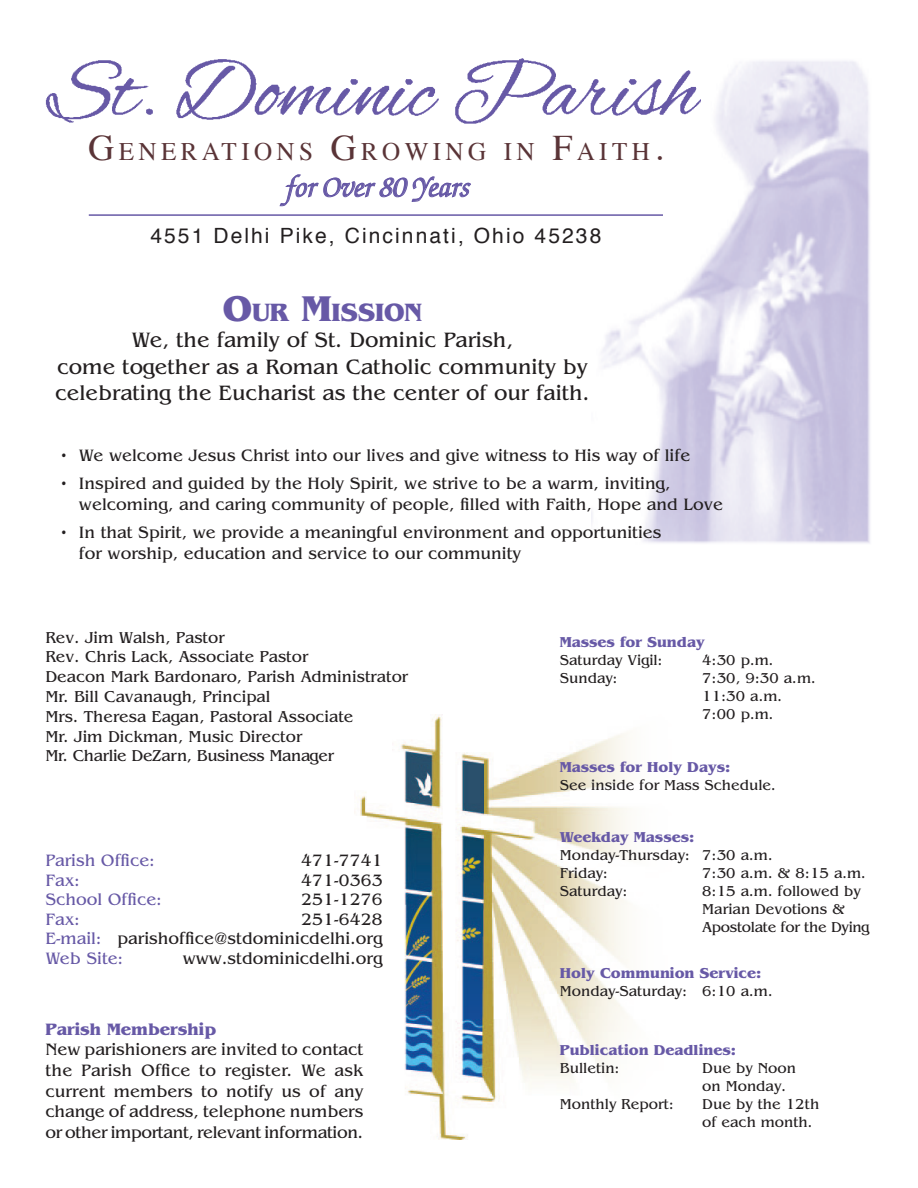
<style>
.page{position:relative;width:918px;height:1188px;background:#fff}
.page>*{position:absolute;margin:0;border:0;box-sizing:border-box;transform-origin:0 0}
.t1{font:italic 500 30px "Zapf Chancery";color:#6759a6}
.t2{font:700 26.25px "Benguiat";color:#6759a6}
.t3{font:25.2px "Times";letter-spacing:.17em;color:#5a3437}
.t4{font:21.75px/26.1px "Benguiat";color:#231f20;text-align:center}
.t5{font:21px "Helvetica";letter-spacing:.1em;color:#231f20}
.t6{font:17.25px/20.7px "Benguiat";color:#231f20;text-align:justify}
.t7{font:17.25px "Benguiat";color:#6759a6}
.t8{font:700 17.25px "Benguiat";color:#6759a6}
.t9{font:16.5px/19.8px "Benguiat";color:#231f20}
.t10{font:15px/18px "Benguiat";color:#231f20}
.t11{font:700 15px "Benguiat";color:#6759a6}
.s1{font-size:36px}
.s2{font-size:37.5px}
.s3{color:#6759a6}
</style>
<div class="page">
<img style="left:591px;top:61px;width:279px;height:482px">
<img style="left:354px;top:715px;width:274px;height:425px">
<svg style="left:279px;top:174px;width:192px;height:33px"></svg>
<hr style="left:89px;top:214px;width:574px;height:2px;background:#6759a6">
<img style="left:45px;top:58px;width:656px;height:73px">
<h3 class="t3" style="left:89px;top:128px;width:576px"><span class="s1">G</span>ENERATIONS <span class="s1">G</span>ROWING IN <span class="s1">F</span>AITH<span class="s1">.</span></h3>
<h1 class="t1" style="left:284px;top:171px;width:186px">for Over 80 Years</h1>
<p class="t5" style="left:150px;top:219px;width:452px">4551 Delhi Pike, Cincinnati, Ohio 45238</p>
<h2 class="t2" style="left:223px;top:298px;width:201px"><span class="s2">O</span>UR <span class="s2">M</span>ISSION</h2>
<p class="t4" style="left:55px;top:328px;width:536px">We, the family of St. Dominic Parish,<br>come together as a Roman Catholic community by celebrating the Eucharist as the center of our faith.</p>
<p class="t6" style="left:61px;top:445px;width:631px">• We welcome Jesus Christ into our lives and give witness to His way of life</p>
<p class="t6" style="left:79px;top:473px;width:646px;text-indent:-18px">• Inspired and guided by the Holy Spirit, we strive to be a warm, inviting, welcoming, and caring community of people, filled with Faith, Hope and Love</p>
<p class="t6" style="left:79px;top:522px;width:584px;text-indent:-18px">• In that Spirit, we provide a meaningful environment and opportunities for worship, education and service to our community</p>
<p class="t9" style="left:45px;top:628px;width:364px">Rev. Jim Walsh, Pastor<br>Rev. Chris Lack, Associate Pastor<br>Deacon Mark Bardonaro, Parish Administrator Mr. Bill Cavanaugh, Principal<br>Mrs. Theresa Eagan, Pastoral Associate<br>Mr. Jim Dickman, Music Director<br>Mr. Charlie DeZarn, Business Manager</p>
<p class="t11" style="left:560px;top:634px;width:146px">Masses for Sunday</p>
<p class="t10" style="left:560px;top:652px;width:104px">Saturday Vigil:</p>
<p class="t10" style="left:702px;top:652px;width:73px">4:30 p.m.</p>
<p class="t10" style="left:560px;top:670px;width:59px">Sunday:</p>
<p class="t10" style="left:702px;top:670px;width:115px">7:30, 9:30 a.m.<br>11:30 a.m.<br>7:00 p.m.</p>
<p class="t11" style="left:560px;top:758px;width:172px">Masses for Holy Days:</p>
<p class="t10" style="left:560px;top:776px;width:218px">See inside for Mass Schedule.</p>
<p class="t7" style="left:45px;top:851px;width:111px">Parish Office:</p>
<p class="t6" style="left:301px;top:851px;width:83px">471-7741</p>
<p class="t7" style="left:45px;top:871px;width:36px">Fax:</p>
<p class="t6" style="left:301px;top:870px;width:83px">471-0363</p>
<p class="t7" style="left:45px;top:890px;width:118px">School Office:</p>
<p class="t6" style="left:301px;top:890px;width:83px">251-1276</p>
<p class="t7" style="left:45px;top:910px;width:36px">Fax:</p>
<p class="t6" style="left:45px;top:910px;width:339px;line-height:19.5px;text-indent:256px">251-6428<br><span class="s3">E-mail:</span> parishoffice@stdominicdelhi.org <span class="s3">Web Site:</span></p>
<p class="t6" style="left:183px;top:948px;width:202px">www.stdominicdelhi.org</p>
<p class="t8" style="left:45px;top:1019px;width:172px">Parish Membership</p>
<p class="t6" style="left:45px;top:1040px;width:320px">New parishioners are invited to contact the Parish Office to register. We ask current members to notify us of any change of address, telephone numbers or other important, relevant information.</p>
<p class="t11" style="left:560px;top:829px;width:136px">Weekday Masses:</p>
<p class="t10" style="left:560px;top:847px;width:214px">Monday-Thursday: 7:30 a.m.<br>Friday:</p>
<p class="t10" style="left:702px;top:865px;width:165px">7:30 a.m. &amp; 8:15 a.m.</p>
<p class="t10" style="left:560px;top:883px;width:69px">Saturday:</p>
<p class="t10" style="left:702px;top:883px;width:169px">8:15 a.m. followed by<br>Marian Devotions &amp;<br>Apostolate for the Dying</p>
<p class="t11" style="left:560px;top:965px;width:203px">Holy Communion Service:</p>
<p class="t10" style="left:560px;top:982px;width:214px">Monday-Saturday: 6:10 a.m.</p>
<p class="t11" style="left:560px;top:1042px;width:178px">Publication Deadlines:</p>
<p class="t10" style="left:560px;top:1060px;width:61px">Bulletin:</p>
<p class="t10" style="left:702px;top:1060px;width:95px">Due by Noon on Monday.</p>
<p class="t10" style="left:560px;top:1096px;width:115px">Monthly Report:</p>
<p class="t10" style="left:702px;top:1096px;width:118px">Due by the 12th of each month.</p>
</div>
